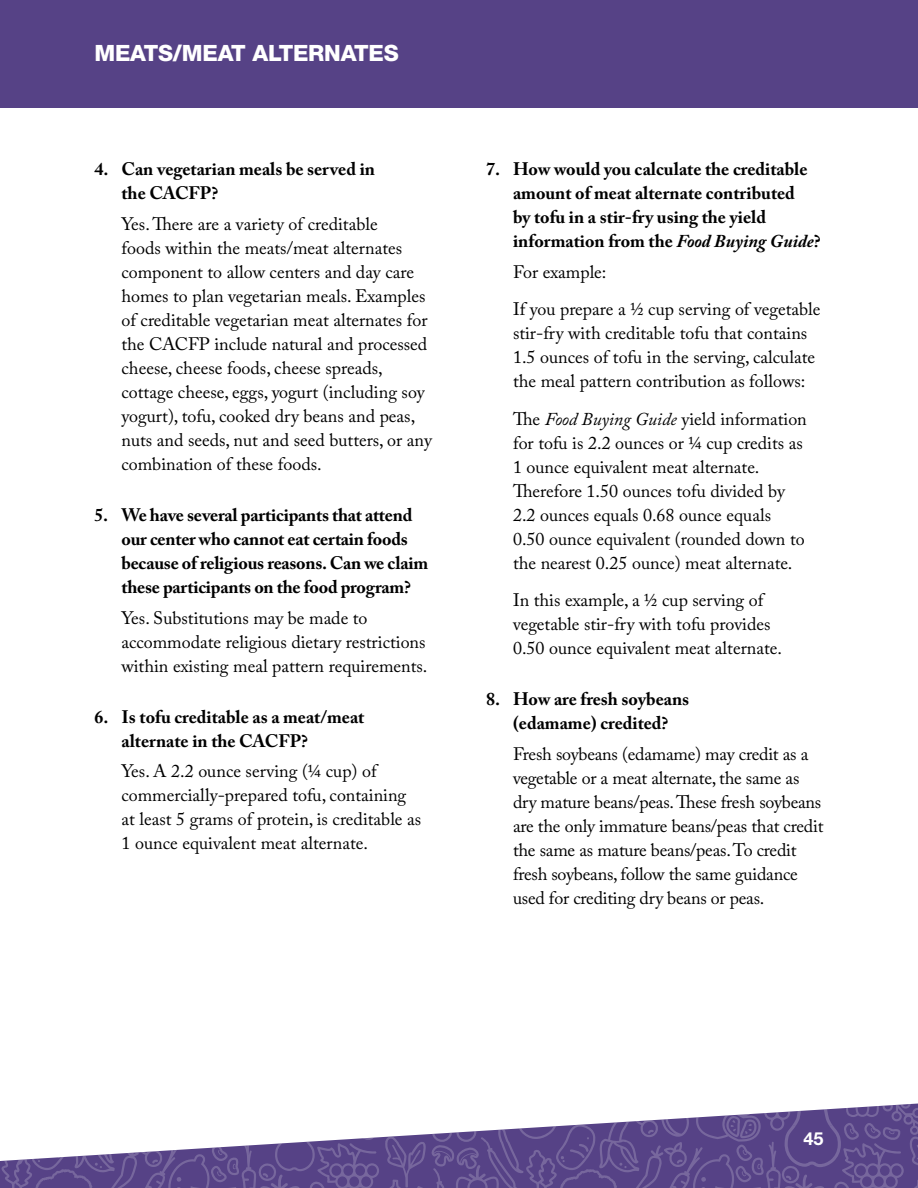
<style>
.page{position:relative;width:918px;height:1188px;background:#fff}
.page>*{position:absolute;margin:0;border:0;box-sizing:border-box;transform-origin:0 0}
.t1{font:800 22.5px "Helvetica Neue LT Pro";letter-spacing:-.01em;color:#fff}
.t2{font:18px/24px "Adobe Caslon Pro";color:#000}
.t3{font:700 18px/24px "Adobe Caslon Pro";color:#000}
.t4{font:700 18px "Helvetica Neue LT Pro";color:#fff}
.s1{font-style:italic}
</style>
<div class="page">
<div style="left:0;top:0;width:918px;height:108px;background:#564286"></div>
<svg style="left:0;top:1103px;width:918px;height:85px"></svg>
<p class="t1" style="left:94px;top:40px;width:306px">MEATS/MEAT ALTERNATES</p>
<p class="t3" style="left:122px;top:157px;width:255px;text-indent:-27px">4. Can vegetarian meals be served in the CACFP?</p>
<p class="t2" style="left:122px;top:212px;width:312px">Yes. There are a variety of creditable<br>foods within the meats/meat alternates component to allow centers and day care homes to plan vegetarian meals. Examples of creditable vegetarian meat alternates for the CACFP include natural and processed cheese, cheese foods, cheese spreads, cottage cheese, eggs, yogurt (including soy yogurt), tofu, cooked dry beans and peas, nuts and seeds, nut and seed butters, or any combination of these foods.</p>
<p class="t3" style="left:122px;top:503px;width:308px;text-indent:-27px">5. We have several participants that attend our center who cannot eat certain foods because of religious reasons. Can we claim these participants on the food program?</p>
<p class="t2" style="left:122px;top:605px;width:308px">Yes. Substitutions may be made to accommodate religious dietary restrictions within existing meal pattern requirements.</p>
<p class="t3" style="left:122px;top:705px;width:244px;text-indent:-27px">6. Is tofu creditable as a meat/meat alternate in the CACFP?</p>
<p class="t2" style="left:122px;top:759px;width:301px">Yes. A 2.2 ounce serving (¼ cup) of commercially-prepared tofu, containing at least 5 grams of protein, is creditable as 1 ounce equivalent meat alternate.</p>
<p class="t3" style="left:513px;top:157px;width:309px;text-indent:-27px">7. How would you calculate the creditable amount of meat alternate contributed<br>by tofu in a stir-fry using the yield information from the <span class="s1">Food Buying Guide</span>?</p>
<p class="t2" style="left:513px;top:253px;width:309px;line-height:37.5px">For example:<br>If you prepare a ½ cup serving of vegetable</p>
<p class="t2" style="left:513px;top:321px;width:304px">stir-fry with creditable tofu that contains<br>1.5 ounces of tofu in the serving, calculate the meal pattern contribution as follows:</p>
<p class="t2" style="left:513px;top:407px;width:295px">The <span class="s1">Food Buying Guide</span> yield information for tofu is 2.2 ounces or ¼ cup credits as 1 ounce equivalent meat alternate.<br>Therefore 1.50 ounces tofu divided by 2.2 ounces equals 0.68 ounce equals 0.50 ounce equivalent (rounded down to the nearest 0.25 ounce) meat alternate.</p>
<p class="t2" style="left:513px;top:588px;width:271px">In this example, a ½ cup serving of vegetable stir-fry with tofu provides<br>0.50 ounce equivalent meat alternate.</p>
<p class="t3" style="left:486px;top:687px;width:205px;text-align:center">8. How are fresh soybeans (edamame) credited?</p>
<p class="t2" style="left:513px;top:742px;width:312px">Fresh soybeans (edamame) may credit as a vegetable or a meat alternate, the same as dry mature beans/peas. These fresh soybeans are the only immature beans/peas that credit the same as mature beans/peas. To credit fresh soybeans, follow the same guidance used for crediting dry beans or peas.</p>
<p class="t4" style="left:803px;top:1127px;width:22px">45</p>
</div>
